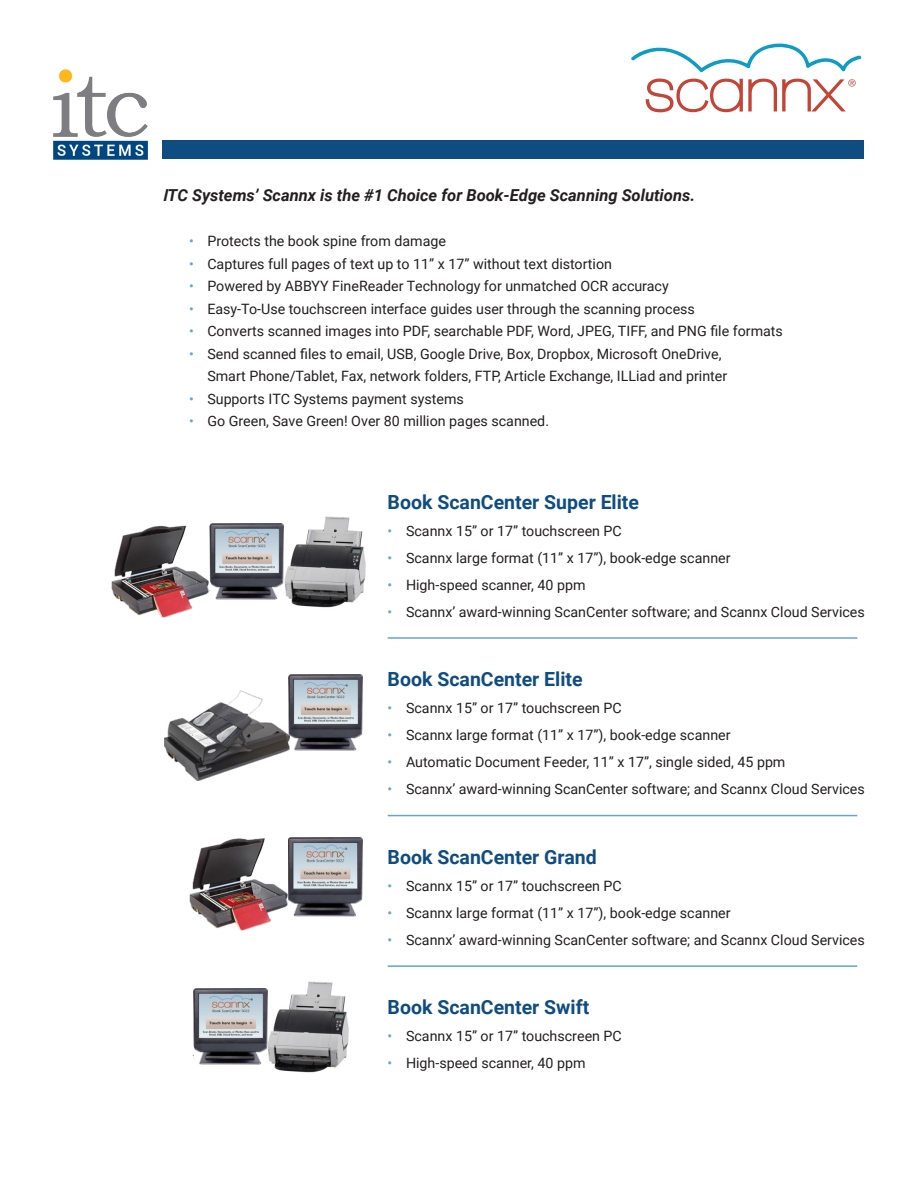
<style>
.page{position:relative;width:918px;height:1188px;background:#fff}
.page>*{position:absolute;margin:0;border:0;box-sizing:border-box;transform-origin:0 0}
.t1{font:700 19.5px "Roboto";color:#0f4c81}
.Title_Summary{font:italic 700 16.5px "Roboto";color:#231f20}
.t2{font:14.25px "Roboto";color:#231f20}
.s1{font-family:"Trade Gothic LT Std Bd 2 Obl";font-weight:400;font-style:normal}
.s2{color:#62a6ca}
</style>
<div class="page">
<div style="left:162px;top:140px;width:702px;height:19px;background:#0f4c81"></div>
<svg style="left:631px;top:43px;width:231px;height:29px"></svg>
<svg style="left:646px;top:79px;width:210px;height:33px"></svg>
<img style="left:165px;top:674px;width:198px;height:106px">
<hr style="left:388px;top:815px;width:469px;height:1px;background:#62a6ca">
<img style="left:293px;top:837px;width:70px;height:80px">
<img style="left:189px;top:837px;width:104px;height:94px">
<hr style="left:388px;top:965px;width:469px;height:2px;background:#62a6ca">
<img style="left:267px;top:981px;width:82px;height:92px">
<img style="left:193px;top:988px;width:74px;height:77px">
<svg style="left:192px;top:1026px;width:8px;height:39px"></svg>
<hr style="left:388px;top:637px;width:469px;height:2px;background:#62a6ca">
<img style="left:284px;top:517px;width:82px;height:91px">
<img style="left:215px;top:523px;width:69px;height:77px">
<svg style="left:215px;top:561px;width:2px;height:39px"></svg>
<img style="left:111px;top:523px;width:104px;height:95px">
<img style="left:54px;top:70px;width:94px;height:90px">
<p class="Title_Summary" style="left:162px;top:183px;width:535px"><span class="s1">I</span>TC Systems’ Scannx is the #1 Choice for Book-Edge Scanning Solutions.</p>
<p class="t2" style="left:189px;top:231px;width:259px"><span class="s2">•</span> Protects the book spine from damage</p>
<p class="t2" style="left:189px;top:254px;width:425px"><span class="s2">•</span> Captures full pages of text up to 11” x 17” without text distortion</p>
<p class="t2" style="left:189px;top:276px;width:481px"><span class="s2">•</span> Powered by ABBYY FineReader Technology for unmatched OCR accuracy</p>
<p class="t2" style="left:189px;top:299px;width:508px"><span class="s2">•</span> Easy-To-Use touchscreen interface guides user through the scanning process</p>
<p class="t2" style="left:189px;top:321px;width:595px"><span class="s2">•</span> Converts scanned images into PDF, searchable PDF, Word, JPEG, TIFF, and PNG file formats</p>
<p class="t2" style="left:189px;top:344px;width:534px"><span class="s2">•</span> Send scanned files to email, USB, Google Drive, Box, Dropbox, Microsoft OneDrive,</p>
<p class="t2" style="left:207px;top:366px;width:521px">Smart Phone/Tablet, Fax, network folders, FTP, Article Exchange, ILLiad and printer</p>
<p class="t2" style="left:189px;top:389px;width:276px"><span class="s2">•</span> Supports ITC Systems payment systems</p>
<p class="t2" style="left:189px;top:411px;width:362px"><span class="s2">•</span> Go Green, Save Green! Over 80 million pages scanned.</p>
<p class="t1" style="left:388px;top:488px;width:253px">Book ScanCenter Super Elite</p>
<p class="t2" style="left:388px;top:521px;width:236px"><span class="s2">•</span> Scannx 15” or 17” touchscreen PC</p>
<p class="t2" style="left:388px;top:548px;width:344px"><span class="s2">•</span> Scannx large format (11” x 17”), book-edge scanner</p>
<p class="t2" style="left:388px;top:575px;width:199px"><span class="s2">•</span> High-speed scanner, 40 ppm</p>
<p class="t2" style="left:388px;top:602px;width:479px"><span class="s2">•</span> Scannx’ award-winning ScanCenter software; and Scannx Cloud Services</p>
<p class="t1" style="left:388px;top:666px;width:197px">Book ScanCenter Elite</p>
<p class="t2" style="left:388px;top:698px;width:236px"><span class="s2">•</span> Scannx 15” or 17” touchscreen PC</p>
<p class="t2" style="left:388px;top:725px;width:344px"><span class="s2">•</span> Scannx large format (11” x 17”), book-edge scanner</p>
<p class="t2" style="left:388px;top:752px;width:399px"><span class="s2">•</span> Automatic Document Feeder, 11” x 17”, single sided, 45 ppm</p>
<p class="t2" style="left:388px;top:779px;width:479px"><span class="s2">•</span> Scannx’ award-winning ScanCenter software; and Scannx Cloud Services</p>
<p class="t1" style="left:388px;top:843px;width:211px">Book ScanCenter Grand</p>
<p class="t2" style="left:388px;top:876px;width:236px"><span class="s2">•</span> Scannx 15” or 17” touchscreen PC</p>
<p class="t2" style="left:388px;top:903px;width:344px"><span class="s2">•</span> Scannx large format (11” x 17”), book-edge scanner</p>
<p class="t2" style="left:388px;top:930px;width:479px"><span class="s2">•</span> Scannx’ award-winning ScanCenter software; and Scannx Cloud Services</p>
<p class="t1" style="left:388px;top:994px;width:203px">Book ScanCenter Swift</p>
<p class="t2" style="left:388px;top:1026px;width:236px"><span class="s2">•</span> Scannx 15” or 17” touchscreen PC</p>
<p class="t2" style="left:388px;top:1053px;width:199px"><span class="s2">•</span> High-speed scanner, 40 ppm</p>
</div>
